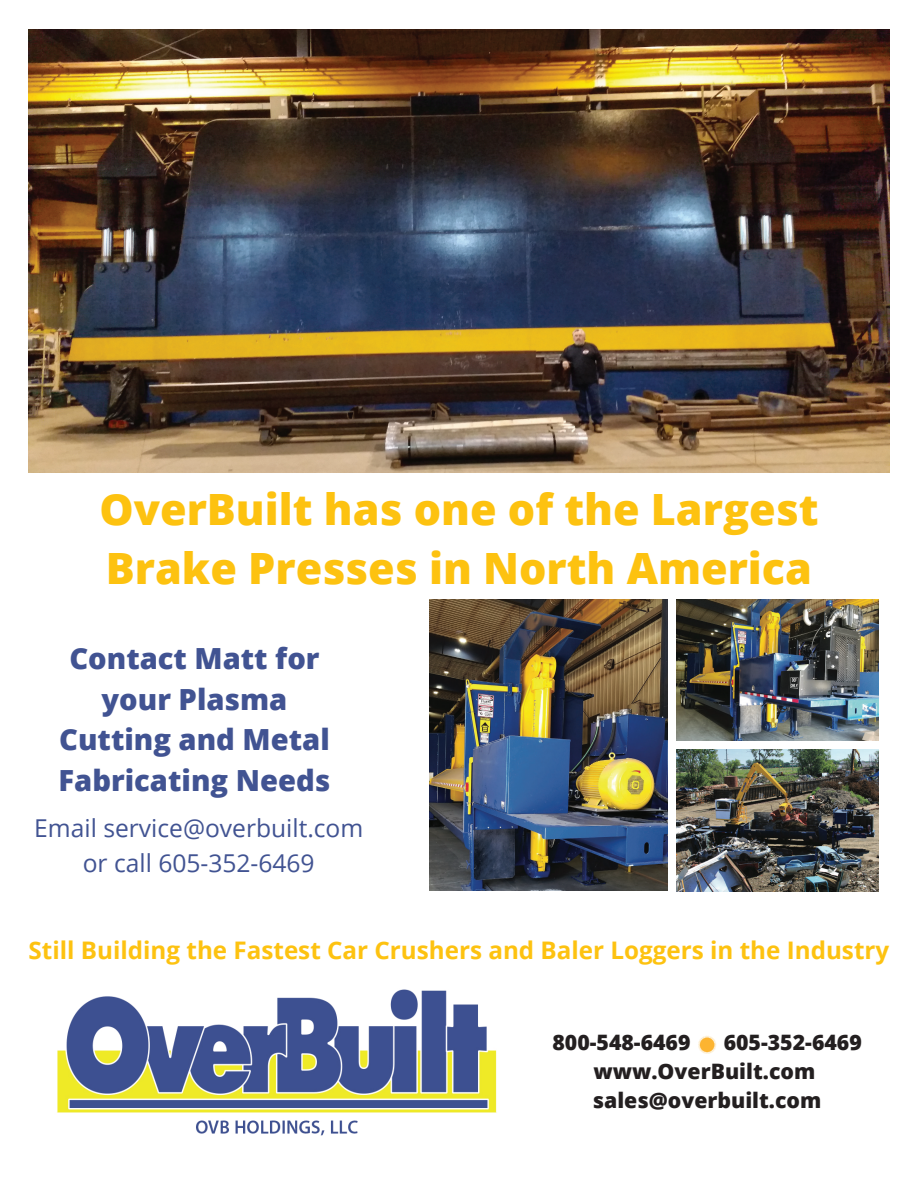
<style>
.page{position:relative;width:918px;height:1188px;background:#fff}
.page>*{position:absolute;margin:0;border:0;box-sizing:border-box;transform-origin:0 0}
.t1{font:800 43.05px/59.8px "Open Sans";color:#fdc210}
.t2{font:800 29.1px/40.5px "Open Sans";color:#415392;text-align:center}
.t3{font:24.6px/34.2px "Open Sans";color:#415392;text-align:center}
.t4{font:700 24.15px "Open Sans";color:#fdc210}
.t5{font:800 21.3px/29.2px "Open Sans";color:#231f20}
</style>
<div class="page">
<img style="left:29px;top:30px;width:860px;height:442px">
<img style="left:677px;top:749px;width:202px;height:142px">
<img style="left:57px;top:989px;width:440px;height:147px">
<img style="left:429px;top:599px;width:239px;height:292px">
<img style="left:677px;top:599px;width:202px;height:141px">
<svg style="left:698px;top:1036px;width:18px;height:18px"></svg>
<h1 class="t1" style="left:99px;top:477px;width:721px">OverBuilt has one of the Largest<br>Brake Presses in North America</h1>
<p class="t2" style="left:59px;top:637px;width:273px">Contact Matt for your Plasma<br>Cutting and Metal<br>Fabricating Needs</p>
<p class="t3" style="left:34px;top:811px;width:331px">Email service@overbuilt.com or call 605-352-6469</p>
<p class="t4" style="left:29px;top:934px;width:862px">Still Building the Fastest Car Crushers and Baler Loggers in the Industry</p>
<p class="t5" style="left:552px;top:1026px;width:140px">800-548-6469</p>
<p class="t5" style="left:593px;top:1026px;width:271px;text-indent:131px">605-352-6469 www.OverBuilt.com sales@overbuilt.com</p>
</div>
